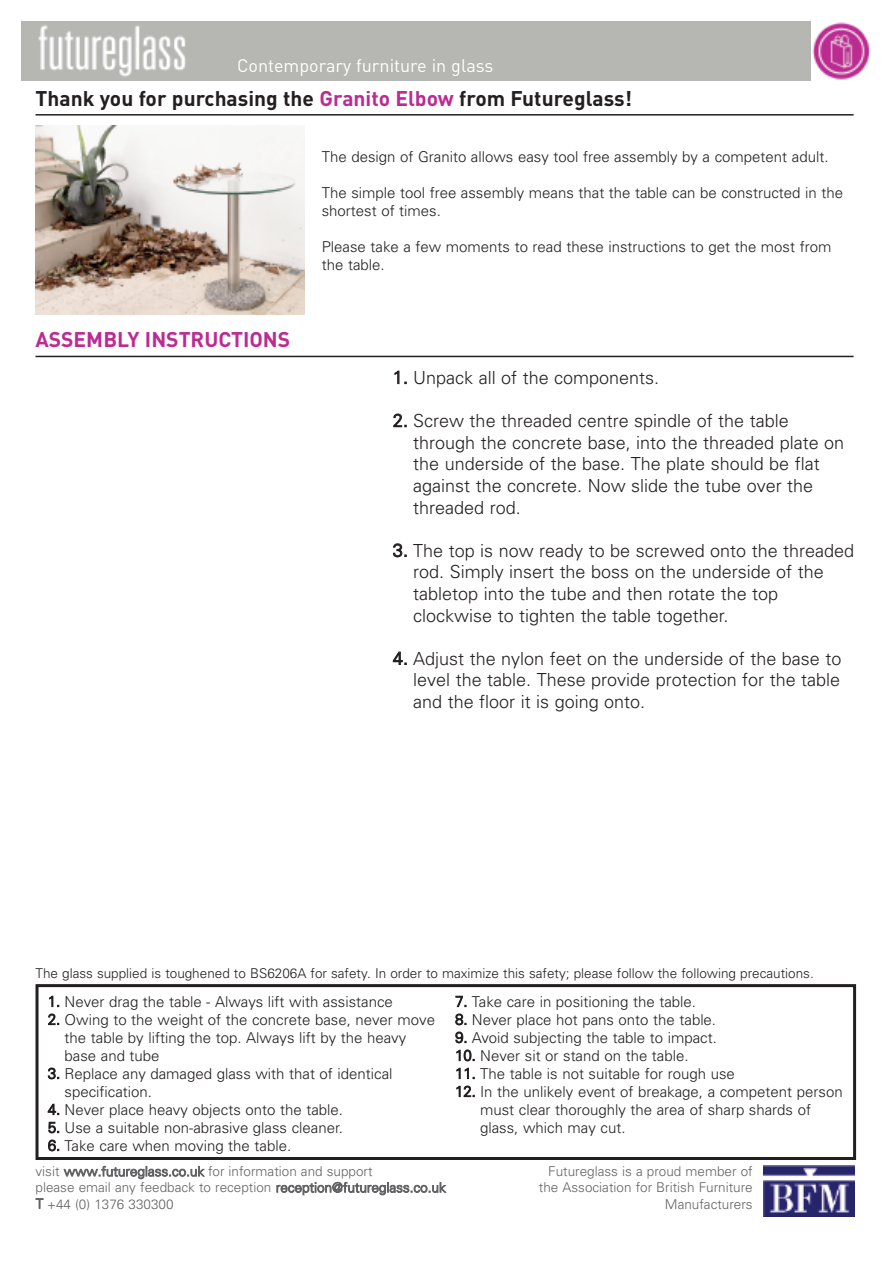
<style>
.page{position:relative;width:893px;height:1263px;background:#fff}
.page>*{position:absolute;margin:0;border:0;box-sizing:border-box;transform-origin:0 0}
.t1{font:700 21px "DIN";color:#231f20}
.t2{font:700 21px "DIN";color:#bc2b92}
.t3{font:300 18px/21.6px "Univers";color:#231f20}
.t4{font:18px "DIN";color:#fff}
.t5{font:300 15px/18px "Univers";color:#231f20}
.t6{font:300 13.5px/16.2px "Univers";color:#636366}
.t7{font:300 13.5px "Univers";color:#231f20}
.s1{color:#bc2b92}
</style>
<div class="page">
<div style="left:21px;top:21px;width:851px;height:60px;background:#b6b7b2"></div>
<img style="left:38px;top:25px;width:148px;height:52px">
<img style="left:36px;top:125px;width:269px;height:190px">
<div style="left:812px;top:19px;width:62px;height:63px;background:#fff"></div>
<img style="left:812px;top:22px;width:59px;height:58px">
<img style="left:763px;top:1165px;width:91px;height:51px">
<div style="left:36px;top:984px;width:820px;height:176px;border:3px solid #231f20"></div>
<hr style="left:36px;top:114px;width:818px;height:2px;background:#231f20">
<hr style="left:36px;top:356px;width:818px;height:1px;background:#231f20">
<p class="t4" style="left:237px;top:55px;width:258px">Contemporary furniture in glass</p>
<h1 class="t1" style="left:36px;top:85px;width:598px">Thank you for purchasing the <span class="s1">Granito Elbow</span> from Futureglass!</h1>
<h1 class="t2" style="left:36px;top:325px;width:256px">ASSEMBLY INSTRUCTIONS</h1>
<p class="t5" style="left:322px;top:149px;width:508px">The design of Granito allows easy tool free assembly by a competent adult.</p>
<p class="t5" style="left:322px;top:185px;width:523px">The simple tool free assembly means that the table can be constructed in the shortest of times.</p>
<p class="t5" style="left:322px;top:239px;width:511px">Please take a few moments to read these instructions to get the most from the table.</p>
<p class="t3" style="left:393px;top:368px;width:268px">1. Unpack all of the components.</p>
<p class="t3" style="left:413px;top:412px;width:433px;text-indent:-20px">2. Screw the threaded centre spindle of the table through the concrete base, into the threaded plate on the underside of the base. The plate should be flat against the concrete. Now slide the tube over the threaded rod.</p>
<p class="t3" style="left:413px;top:541px;width:443px;text-indent:-20px">3. The top is now ready to be screwed onto the threaded rod. Simply insert the boss on the underside of the tabletop into the tube and then rotate the top clockwise to tighten the table together.</p>
<p class="t3" style="left:413px;top:649px;width:430px;text-align:justify;text-indent:-20px">4. Adjust the nylon feet on the underside of the base to level the table. These provide protection for the table and the floor it is going onto.</p>
<p class="t7" style="left:36px;top:968px;width:780px">The glass supplied is toughened to BS6206A for safety. In order to maximize this safety; please follow the following precautions.</p>
<p class="t5" style="left:48px;top:994px;width:347px">1. Never drag the table - Always lift with assistance</p>
<p class="t5" style="left:65px;top:1012px;width:372px;text-indent:-17px">2. Owing to the weight of the concrete base, never move the table by lifting the top. Always lift by the heavy base and tube</p>
<p class="t5" style="left:65px;top:1066px;width:329px;text-indent:-17px">3. Replace any damaged glass with that of identical specification.</p>
<p class="t5" style="left:48px;top:1102px;width:297px">4. Never place heavy objects onto the table.</p>
<p class="t5" style="left:48px;top:1120px;width:297px">5. Use a suitable non-abrasive glass cleaner.</p>
<p class="t5" style="left:48px;top:1138px;width:245px">6. Take care when moving the table.</p>
<p class="t6" style="left:36px;top:1164px;width:412px">visit www.futureglass.co.uk for information and support<br>please email any feedback to reception reception@futureglass.co.uk<br>T +44 (0) 1376 330300</p>
<p class="t5" style="left:455px;top:994px;width:242px">7. Take care in positioning the table.</p>
<p class="t5" style="left:455px;top:1012px;width:262px">8. Never place hot pans onto the table.</p>
<p class="t5" style="left:455px;top:1030px;width:263px">9. Avoid subjecting the table to impact.</p>
<p class="t5" style="left:455px;top:1048px;width:235px">10. Never sit or stand on the table.</p>
<p class="t5" style="left:455px;top:1066px;width:281px">11. The table is not suitable for rough use</p>
<p class="t5" style="left:480px;top:1084px;width:364px;text-indent:-25px">12. In the unlikely event of breakage, a competent person must clear thoroughly the area of sharp shards of glass, which may cut.</p>
<p class="t6" style="left:539px;top:1164px;width:215px;text-align:right">Futureglass is a proud member of the Association for British Furniture<br>Manufacturers</p>
</div>
